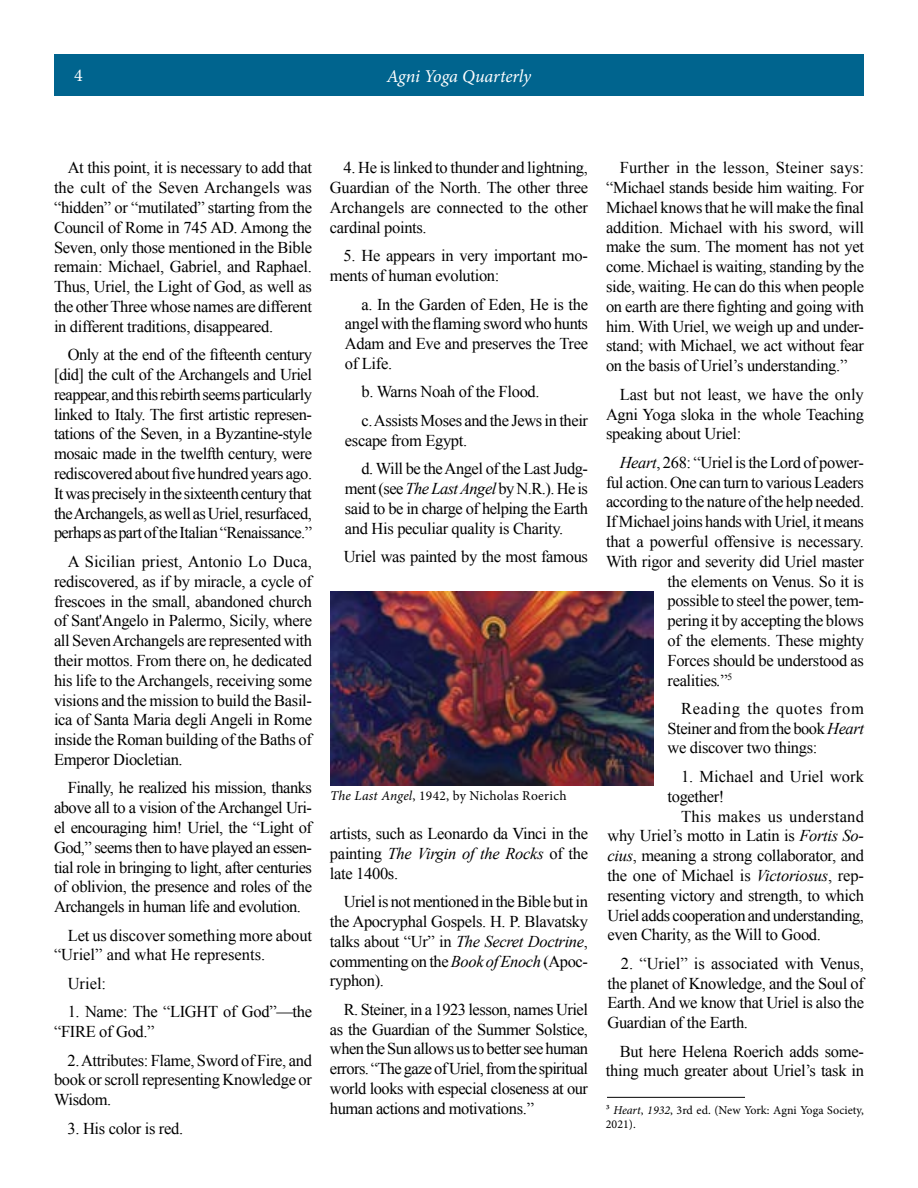
<style>
.page{position:relative;width:918px;height:1188px;background:#fff}
.page>*{position:absolute;margin:0;border:0;box-sizing:border-box;transform-origin:0 0}
.t1{font:italic 18px "Minion Pro";letter-spacing:-.005em;color:#fff}
.t2{font:18px "Minion Pro";color:#fff}
.t3{font:16.5px/19.8px "Times New Roman";letter-spacing:-.02em;color:#000;text-align:justify}
.t4{font:16.5px/19.8px "Times New Roman";color:#000}
.t5{font:13.5px "Minion Pro";letter-spacing:.02em;color:#000}
.t6{font:12px/14.4px "Minion Pro";color:#000}
.s1{font-style:italic}
</style>
<div class="page">
<div style="left:54px;top:54px;width:810px;height:41px;background:#00648e"></div>
<img style="left:330px;top:591px;width:324px;height:194px">
<hr style="left:607px;top:1097px;width:138px;height:1px;background:#000">
<p class="t2" style="left:74px;top:63px;width:10px">4</p>
<p class="t1" style="left:387px;top:64px;width:146px">Agni Yoga Quarterly</p>
<p class="t3" style="left:54px;top:158px;width:260px;text-indent:14px">At this point, it is necessary to add that the cult of the Seven Archangels was “hidden” or “mutilated” starting from the Council of Rome in 745 AD. Among the Seven, only those mentioned in the Bible remain: Michael, Gabriel, and Raphael.<br>Thus, Uriel, the Light of God, as well as the other Three whose names are different in different traditions, disappeared.</p>
<p class="t3" style="left:54px;top:345px;width:260px;text-indent:14px">Only at the end of the fifteenth century [did] the cult of the Archangels and Uriel reappear, and this rebirth seems particularly linked to Italy. The first artistic represen&shy;tations of the Seven, in a Byzantine-style mosaic made in the twelfth century, were rediscovered about five hundred years ago.<br>It was precisely in the sixteenth century that the Archangels, as well as Uriel, resurfaced, perhaps as part of the Italian “Renaissance.”</p>
<p class="t3" style="left:54px;top:551px;width:260px;text-indent:14px">A Sicilian priest, Antonio Lo Duca, rediscovered, as if by miracle, a cycle of frescoes in the small, abandoned church of Sant'Angelo in Palermo, Sicily, where all Seven Archangels are represented with their mottos. From there on, he dedicated his life to the Archangels, receiving some visions and the mission to build the Basil&shy;ica of Santa Maria degli Angeli in Rome inside the Roman building of the Baths of Emperor Diocletian.</p>
<p class="t3" style="left:54px;top:778px;width:260px;text-indent:14px">Finally, he realized his mission, thanks above all to a vision of the Archangel Uri&shy;el encouraging him! Uriel, the “Light of God,” seems then to have played an essen&shy;tial role in bringing to light, after centuries of oblivion, the presence and roles of the Archangels in human life and evolution.</p>
<p class="t3" style="left:54px;top:925px;width:260px;text-indent:14px">Let us discover something more about “Uriel” and what He represents.</p>
<p class="t3" style="left:68px;top:973px;width:40px">Uriel:</p>
<p class="t3" style="left:54px;top:1002px;width:260px;text-indent:14px">1. Name: The “LIGHT of God”—the “FIRE of God.”</p>
<p class="t3" style="left:54px;top:1050px;width:260px;text-indent:13px">2. Attributes: Flame, Sword of Fire, and book or scroll representing Knowledge or Wisdom.</p>
<p class="t3" style="left:68px;top:1118px;width:117px">3. His color is red.</p>
<p class="t3" style="left:330px;top:158px;width:260px;text-indent:13px">4. He is linked to thunder and lightning, Guardian of the North. The other three Archangels are connected to the other cardinal points.</p>
<p class="t3" style="left:330px;top:246px;width:260px;text-indent:13px">5. He appears in very important mo&shy;ments of human evolution:</p>
<p class="t3" style="left:345px;top:294px;width:245px;text-indent:16px">a. In the Garden of Eden, He is the angel with the flaming sword who hunts Adam and Eve and preserves the Tree of Life.</p>
<p class="t3" style="left:361px;top:377px;width:228px;line-height:28.5px">b. Warns Noah of the Flood.<br>c. Assists Moses and the Jews in their</p>
<p class="t3" style="left:361px;top:426px;width:228px;line-height:28.5px;text-indent:-16px">escape from Egypt.<br>d. Will be the Angel of the Last Judg-</p>
<p class="t3" style="left:345px;top:478px;width:245px">ment (see <span class="s1">The Last Angel</span> by N.R.). He is said to be in charge of helping the Earth and His peculiar quality is Charity.</p>
<p class="t3" style="left:344px;top:546px;width:246px">Uriel was painted by the most famous</p>
<p class="t5" style="left:330px;top:787px;width:238px"><span class="s1">The Last Angel</span>, 1942, by Nicholas Roerich</p>
<p class="t3" style="left:330px;top:823px;width:260px">artists, such as Leonardo da Vinci in the painting <span class="s1">The Virgin of the Rocks</span> of the late 1400s.</p>
<p class="t3" style="left:330px;top:892px;width:260px;text-indent:14px">Uriel is not mentioned in the Bible but in the Apocryphal Gospels. H. P. Blavatsky talks about “Ur” in <span class="s1">The Secret Doctrine</span>, commenting on the <span class="s1">Book of Enoch</span> (Apoc&shy;ryphon).</p>
<p class="t3" style="left:330px;top:999px;width:260px;text-indent:14px">R. Steiner, in a 1923 lesson, names Uriel as the Guardian of the Summer Solstice, when the Sun allows us to better see human errors. “The gaze of Uriel, from the spiritual world looks with especial closeness at our human actions and motivations.”</p>
<p class="t3" style="left:606px;top:158px;width:260px;text-indent:14px">Further in the lesson, Steiner says: “Michael stands beside him waiting. For Michael knows that he will make the final addition. Michael with his sword, will make the sum. The moment has not yet come. Michael is waiting, standing by the side, waiting. He can do this when people on earth are there fighting and going with him. With Uriel, we weigh up and under&shy;stand; with Michael, we act without fear on the basis of Uriel’s understanding.”</p>
<p class="t3" style="left:606px;top:384px;width:260px;text-indent:14px">Last but not least, we have the only Agni Yoga sloka in the whole Teaching speaking about Uriel:</p>
<p class="t3" style="left:620px;top:452px;width:246px"><span class="s1">Heart</span>, 268: “Uriel is the Lord of power-</p>
<p class="t3" style="left:606px;top:472px;width:260px">ful action. One can turn to various Leaders</p>
<p class="t3" style="left:606px;top:492px;width:260px">according to the nature of the help needed.</p>
<p class="t3" style="left:606px;top:511px;width:260px">If Michael joins hands with Uriel, it means</p>
<p class="t3" style="left:606px;top:531px;width:260px">that a powerful offensive is necessary.</p>
<p class="t3" style="left:606px;top:551px;width:260px">With rigor and severity did Uriel master</p>
<p class="t3" style="left:668px;top:571px;width:198px">the elements on Venus. So it is</p>
<p class="t3" style="left:668px;top:591px;width:198px">possible to steel the power, tem-</p>
<p class="t3" style="left:668px;top:610px;width:198px">pering it by accepting the blows</p>
<p class="t3" style="left:668px;top:630px;width:198px">of the elements. These mighty</p>
<p class="t3" style="left:668px;top:650px;width:198px">Forces should be understood as</p>
<p class="t3" style="left:668px;top:670px;width:66px">realities<span class="s1">.</span>”<sup>5</sup></p>
<p class="t3" style="left:668px;top:698px;width:198px;text-indent:14px">Reading the quotes from Steiner and from the book <span class="s1">Heart </span>we discover two things:</p>
<p class="t4" style="left:668px;top:766px;width:198px;text-indent:13px">1. Michael and Uriel work together!</p>
<p class="t3" style="left:607px;top:806px;width:258px;text-indent:74px">This makes us understand why Uriel’s motto in Latin is <span class="s1">Fortis So&shy;cius</span>, meaning a strong collaborator, and the one of Michael is <span class="s1">Victoriosus</span>, rep&shy;resenting victory and strength, to which Uriel adds cooperation and understanding, even Charity, as the Will to Good.</p>
<p class="t3" style="left:607px;top:953px;width:258px;text-indent:13px">2. “Uriel” is associated with Venus, the planet of Knowledge, and the Soul of Earth. And we know that Uriel is also the Guardian of the Earth.</p>
<p class="t3" style="left:606px;top:1041px;width:260px;text-align:right">But here Helena Roerich adds some&shy;thing much greater about Uriel’s task in</p>
<p class="t6" style="left:606px;top:1103px;width:259px">3 <span class="s1">Heart</span>, <span class="s1">1932</span>, 3rd ed. (New York: Agni Yoga Society,<br>2021).</p>
</div>
